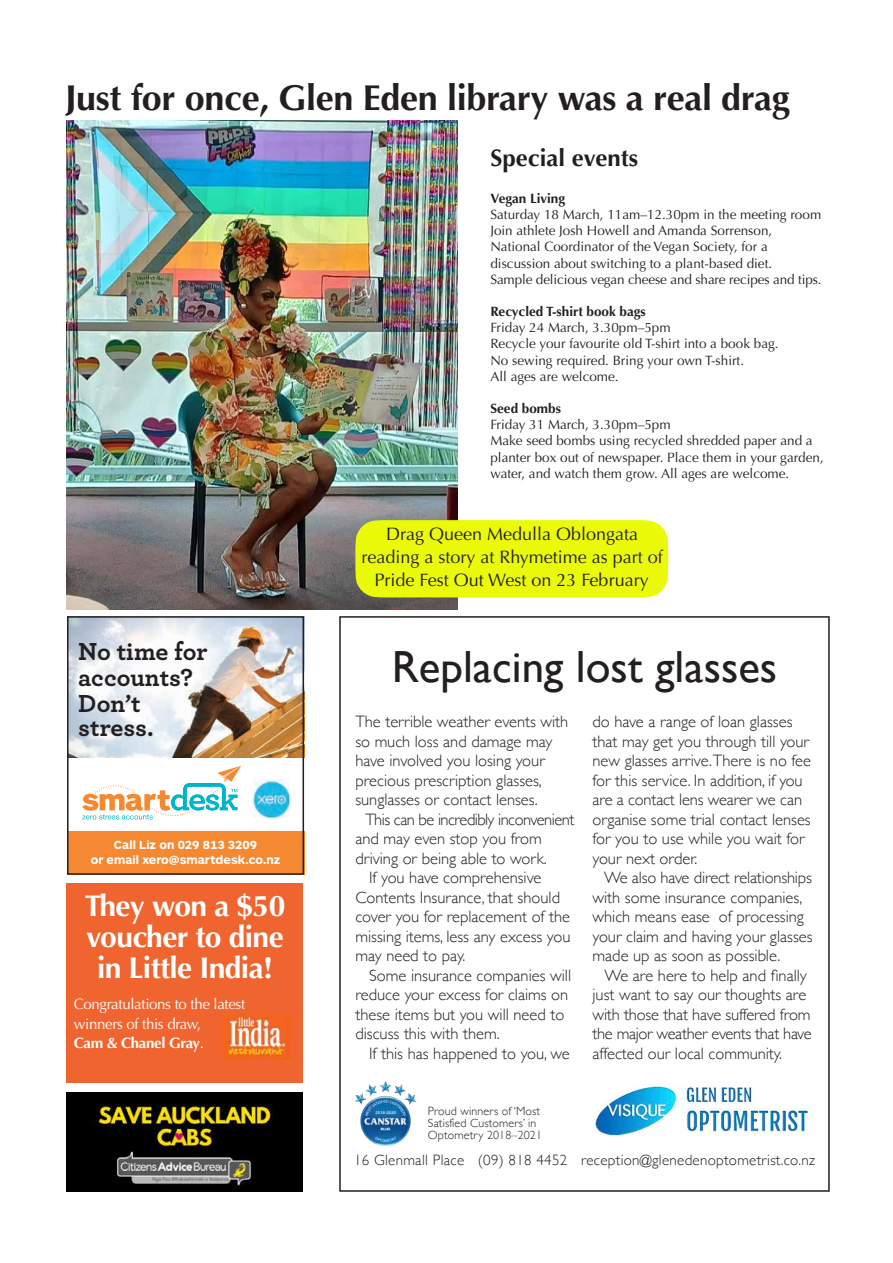
<style>
.page{position:relative;width:893px;height:1263px;background:#fff}
.page>*{position:absolute;margin:0;border:0;box-sizing:border-box;transform-origin:0 0}
.t1{font:45px "Gill Sans";color:#231f20}
.t2{font:700 36px "Optima";letter-spacing:-.01em;color:#231f20}
.t3{font:700 30px/31.2px "Optima";letter-spacing:-.02em;color:#fff;text-align:center}
.t4{font:700 25.8px/25.3px "Archer";color:#231f20}
.t5{font:700 24px "Optima";color:#231f20}
.t6{font:18px/23.1px "Optima";color:#231f20;text-align:center}
.t7{font:300 16.5px "Gill Sans";color:#231f20}
.t8{font:300 16.5px "Gill Sans";letter-spacing:-.03em;color:#231f20}
.t9{font:300 16.5px "Gill Sans";letter-spacing:-.02em;color:#231f20}
.t10{font:300 15px "Gill Sans";letter-spacing:.02em;color:#231f20}
.t11{font:15px/19.8px "Optima";letter-spacing:-.02em;color:#fff}
.t12{font:13.5px/16.2px "Optima";color:#231f20}
.t13{font:700 12.15px/15.1px "ARS Maquette";color:#fff;text-align:center}
.t14{font:300 12px/12.1px "Gill Sans";letter-spacing:.01em;color:#231f20}
.s1{font-weight:700}
</style>
<div class="page">
<div style="left:339px;top:616px;width:491px;height:576px;border:2px solid #231f20"></div>
<img style="left:595px;top:1083px;width:214px;height:53px">
<img style="left:355px;top:1081px;width:60px;height:64px">
<img style="left:70px;top:619px;width:231px;height:138px">
<div style="left:67px;top:831px;width:237px;height:44px;background:#f58932"></div>
<svg style="left:82px;top:766px;width:159px;height:53px"></svg>
<img style="left:253px;top:780px;width:37px;height:38px">
<div style="left:67px;top:616px;width:237px;height:259px;border:2px solid #231f20"></div>
<div style="left:66px;top:883px;width:237px;height:200px;background:#f0652f"></div>
<img style="left:223px;top:1014px;width:68px;height:44px">
<img style="left:66px;top:1093px;width:237px;height:99px">
<img style="left:66px;top:121px;width:391px;height:488px">
<div style="left:355px;top:520px;width:313px;height:77px;background:#eafa09"></div>
<p class="t2" style="left:65px;top:77px;width:726px">Just for once, Glen Eden library was a real drag</p>
<p class="t5" style="left:490px;top:144px;width:149px">Special events</p>
<p class="t12" style="left:490px;top:190px;width:333px"><span class="s1">Vegan Living<br></span>Saturday 18 March, 11am–12.30pm in the meeting room Join athlete Josh Howell and Amanda Sorrenson, National Coordinator of the Vegan Society, for a discussion about switching to a plant-based diet.<br>Sample delicious vegan cheese and share recipes and tips.</p>
<p class="t12" style="left:490px;top:304px;width:290px"><span class="s1">Recycled T-shirt book bags<br></span>Friday 24 March, 3.30pm–5pm<br>Recycle your favourite old T-shirt into a book bag.<br>No sewing required. Bring your own T-shirt.<br>All ages are welcome.</p>
<p class="t12" style="left:490px;top:400px;width:335px"><span class="s1">Seed bombs<br></span>Friday 31 March, 3.30pm–5pm<br>Make seed bombs using recycled shredded paper and a planter box out of newspaper. Place them in your garden, water, and watch them grow. All ages are welcome.</p>
<p class="t4" style="left:78px;top:637px;width:131px">No time for accounts?<br>Don’t stress.</p>
<p class="t13" style="left:91px;top:837px;width:191px">Call Liz on 029 813 3209<br>or email xero@smartdesk.co.nz</p>
<p class="t3" style="left:85px;top:891px;width:202px">They won a $50 voucher to dine in Little India!</p>
<p class="t11" style="left:74px;top:994px;width:173px">Congratulations to the latest winners of this draw,<br><span class="s1">Cam &amp; Chanel Gray</span>.</p>
<p class="t6" style="left:361px;top:522px;width:303px">Drag Queen Medulla Oblongata reading a story at Rhymetime as part of<br>Pride Fest Out West on 23 February</p>
<p class="t1" style="left:392px;top:640px;width:387px">Replacing lost glasses</p>
<p class="t7" style="left:355px;top:709px;width:214px">The terrible weather events with</p>
<p class="t7" style="left:355px;top:728px;width:199px">so much loss and damage may</p>
<p class="t7" style="left:355px;top:748px;width:191px">have involved you losing your</p>
<p class="t7" style="left:355px;top:767px;width:188px">precious prescription glasses,</p>
<p class="t7" style="left:355px;top:787px;width:184px">sunglasses or contact lenses.</p>
<p class="t8" style="left:365px;top:806px;width:210px">This can be incredibly inconvenient</p>
<p class="t7" style="left:355px;top:826px;width:188px">and may even stop you from</p>
<p class="t7" style="left:355px;top:845px;width:193px">driving or being able to work.</p>
<p class="t7" style="left:369px;top:865px;width:174px">If you have comprehensive</p>
<p class="t7" style="left:355px;top:884px;width:206px">Contents Insurance, that should</p>
<p class="t7" style="left:355px;top:904px;width:216px">cover you for replacement of the</p>
<p class="t7" style="left:355px;top:923px;width:217px">missing items, less any excess you</p>
<p class="t7" style="left:355px;top:943px;width:111px">may need to pay.</p>
<p class="t7" style="left:369px;top:962px;width:203px">Some insurance companies will</p>
<p class="t7" style="left:355px;top:982px;width:214px">reduce your excess for claims on</p>
<p class="t7" style="left:355px;top:1001px;width:210px">these items but you will need to</p>
<p class="t7" style="left:355px;top:1021px;width:146px">discuss this with them.</p>
<p class="t7" style="left:369px;top:1040px;width:202px">If this has happened to you, we</p>
<p class="t7" style="left:592px;top:709px;width:202px">do have a range of loan glasses</p>
<p class="t7" style="left:592px;top:728px;width:218px">that may get you through till your</p>
<p class="t7" style="left:592px;top:748px;width:220px">new glasses arrive.There is no fee</p>
<p class="t7" style="left:592px;top:767px;width:212px">for this service. In addition, if you</p>
<p class="t7" style="left:592px;top:787px;width:211px">are a contact lens wearer we can</p>
<p class="t7" style="left:592px;top:806px;width:220px">organise some trial contact lenses</p>
<p class="t7" style="left:592px;top:826px;width:214px">for you to use while you wait for</p>
<p class="t7" style="left:592px;top:845px;width:106px">your next order.</p>
<p class="t7" style="left:604px;top:865px;width:209px">We also have direct relationships</p>
<p class="t7" style="left:592px;top:884px;width:211px">with some insurance companies,</p>
<p class="t7" style="left:592px;top:904px;width:213px">which means ease of processing</p>
<p class="t7" style="left:592px;top:923px;width:222px">your claim and having your glasses</p>
<p class="t7" style="left:592px;top:943px;width:189px">made up as soon as possible.</p>
<p class="t7" style="left:605px;top:962px;width:204px">We are here to help and finally</p>
<p class="t7" style="left:592px;top:982px;width:215px">just want to say our thoughts are</p>
<p class="t7" style="left:592px;top:1001px;width:220px">with those that have suffered from</p>
<p class="t9" style="left:592px;top:1021px;width:221px">the major weather events that have</p>
<p class="t7" style="left:592px;top:1040px;width:191px">affected our local community.</p>
<p class="t14" style="left:428px;top:1104px;width:116px">Proud winners of ‘Most<br>Satisfied Customers’ in<br>Optometry 2018–2021</p>
<p class="t10" style="left:354px;top:1148px;width:462px">16 Glenmall Place (09) 818 4452 reception@glenedenoptometrist.co.nz</p>
</div>
